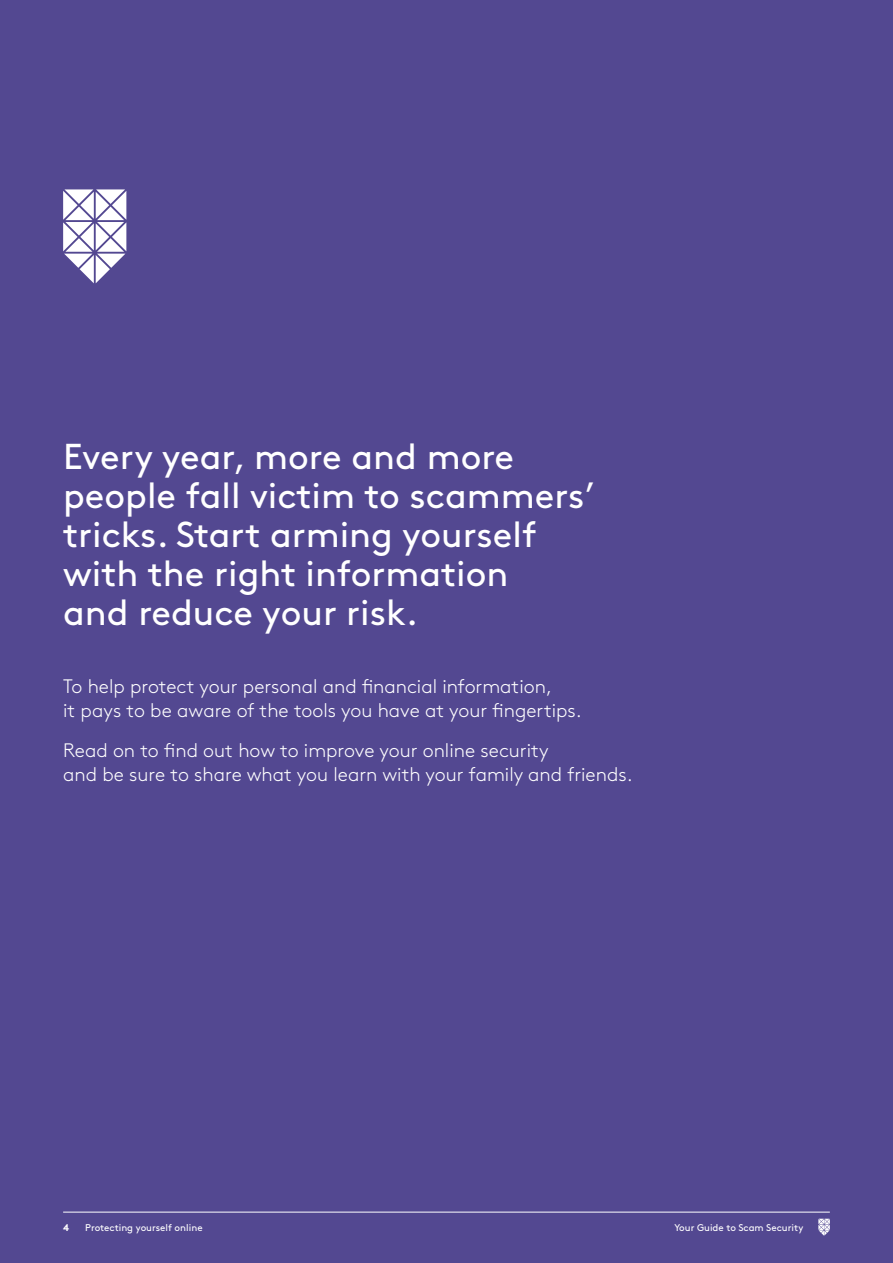
<style>
.page{position:relative;width:893px;height:1263px;background:#534891}
.page>*{position:absolute;margin:0;border:0;box-sizing:border-box;transform-origin:0 0}
.t1{font:36px/39px "Brown";color:#fff}
.t2{font:300 19.5px/23.4px "Brown";color:#fff}
.t3{font:9.75px "Brown";color:#fff}
.t4{font:700 9.75px "Brown";color:#fff}
</style>
<div class="page">
<hr style="left:63px;top:1212px;width:767px;height:1px;background:#fff">
<svg style="left:818px;top:1219px;width:12px;height:17px"></svg>
<svg style="left:63px;top:189px;width:63px;height:94px"></svg>
<h1 class="t1" style="left:63px;top:434px;width:533px">Every year, more and more people fall victim to scammers’ tricks. Start arming yourself with the right information<br>and reduce your risk.</h1>
<p class="t2" style="left:63px;top:674px;width:520px">To help protect your personal and financial information,<br>it pays to be aware of the tools you have at your fingertips.</p>
<p class="t2" style="left:63px;top:737px;width:571px">Read on to find out how to improve your online security<br>and be sure to share what you learn with your family and friends.</p>
<p class="t4" style="left:63px;top:1219px;width:7px">4</p>
<p class="t3" style="left:85px;top:1220px;width:119px">Protecting yourself online</p>
<p class="t3" style="left:674px;top:1220px;width:130px">Your Guide to Scam Security</p>
</div>
